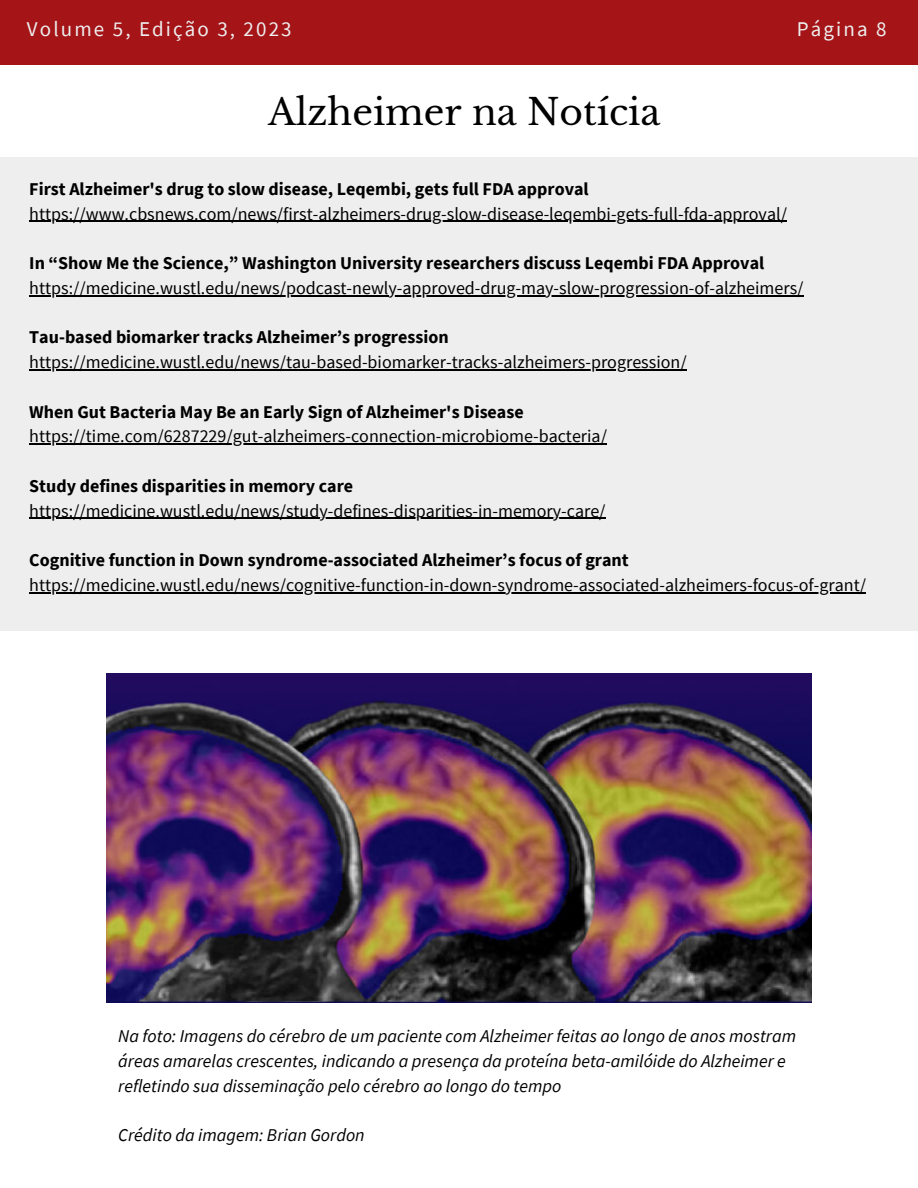
<style>
.page{position:relative;width:918px;height:1188px;background:#fff}
.page>*{position:absolute;margin:0;border:0;box-sizing:border-box;transform-origin:0 0}
.t1{font:36px "Libre Baskerville";color:#000}
.t2{font:21px "Source Sans Pro";letter-spacing:.1em;color:#eee}
.t3{font:18px "Source Sans Pro";color:#000}
.t4{font:700 18px "Source Sans Pro";color:#000}
.t5{font:italic 18px/24.8px "Source Sans Pro";color:#000}
</style>
<div class="page">
<div style="left:0;top:0;width:918px;height:64px;background:#a51417"></div>
<div style="left:0;top:157px;width:918px;height:474px;background:#eee"></div>
<img style="left:107px;top:674px;width:704px;height:328px">
<hr style="left:29px;top:221px;width:758px;height:1px;background:#000">
<hr style="left:29px;top:295px;width:775px;height:1px;background:#000">
<hr style="left:29px;top:369px;width:658px;height:1px;background:#000">
<hr style="left:29px;top:444px;width:578px;height:1px;background:#000">
<hr style="left:29px;top:518px;width:577px;height:1px;background:#000">
<hr style="left:29px;top:592px;width:837px;height:1px;background:#000">
<p class="t2" style="left:27px;top:15px;width:266px">Volume 5, Edição 3, 2023</p>
<p class="t2" style="left:797px;top:15px;width:91px">Página 8</p>
<p class="t1" style="left:268px;top:90px;width:394px">Alzheimer na Notícia</p>
<p class="t4" style="left:29px;top:177px;width:561px">First Alzheimer's drug to slow disease, Leqembi, gets full FDA approval</p>
<p class="t3" style="left:29px;top:202px;width:759px">https://www.cbsnews.com/news/first-alzheimers-drug-slow-disease-leqembi-gets-full-fda-approval/</p>
<p class="t4" style="left:29px;top:251px;width:737px">In “Show Me the Science,” Washington University researchers discuss Leqembi FDA Approval</p>
<p class="t3" style="left:29px;top:276px;width:776px">https://medicine.wustl.edu/news/podcast-newly-approved-drug-may-slow-progression-of-alzheimers/</p>
<p class="t4" style="left:29px;top:326px;width:421px">Tau-based biomarker tracks Alzheimer’s progression</p>
<p class="t3" style="left:29px;top:350px;width:659px">https://medicine.wustl.edu/news/tau-based-biomarker-tracks-alzheimers-progression/</p>
<p class="t4" style="left:29px;top:400px;width:496px">When Gut Bacteria May Be an Early Sign of Alzheimer's Disease</p>
<p class="t3" style="left:29px;top:425px;width:579px">https://time.com/6287229/gut-alzheimers-connection-microbiome-bacteria/</p>
<p class="t4" style="left:29px;top:474px;width:325px">Study defines disparities in memory care</p>
<p class="t3" style="left:29px;top:499px;width:578px">https://medicine.wustl.edu/news/study-defines-disparities-in-memory-care/</p>
<p class="t4" style="left:29px;top:548px;width:601px">Cognitive function in Down syndrome-associated Alzheimer’s focus of grant</p>
<p class="t3" style="left:29px;top:573px;width:838px">https://medicine.wustl.edu/news/cognitive-function-in-down-syndrome-associated-alzheimers-focus-of-grant/</p>
<p class="t5" style="left:118px;top:1023px;width:679px">Na foto: Imagens do cérebro de um paciente com Alzheimer feitas ao longo de anos mostram áreas amarelas crescentes, indicando a presença da proteína beta-amilóide do Alzheimer e refletindo sua disseminação pelo cérebro ao longo do tempo</p>
<p class="t5" style="left:118px;top:1122px;width:248px">Crédito da imagem: Brian Gordon</p>
</div>
